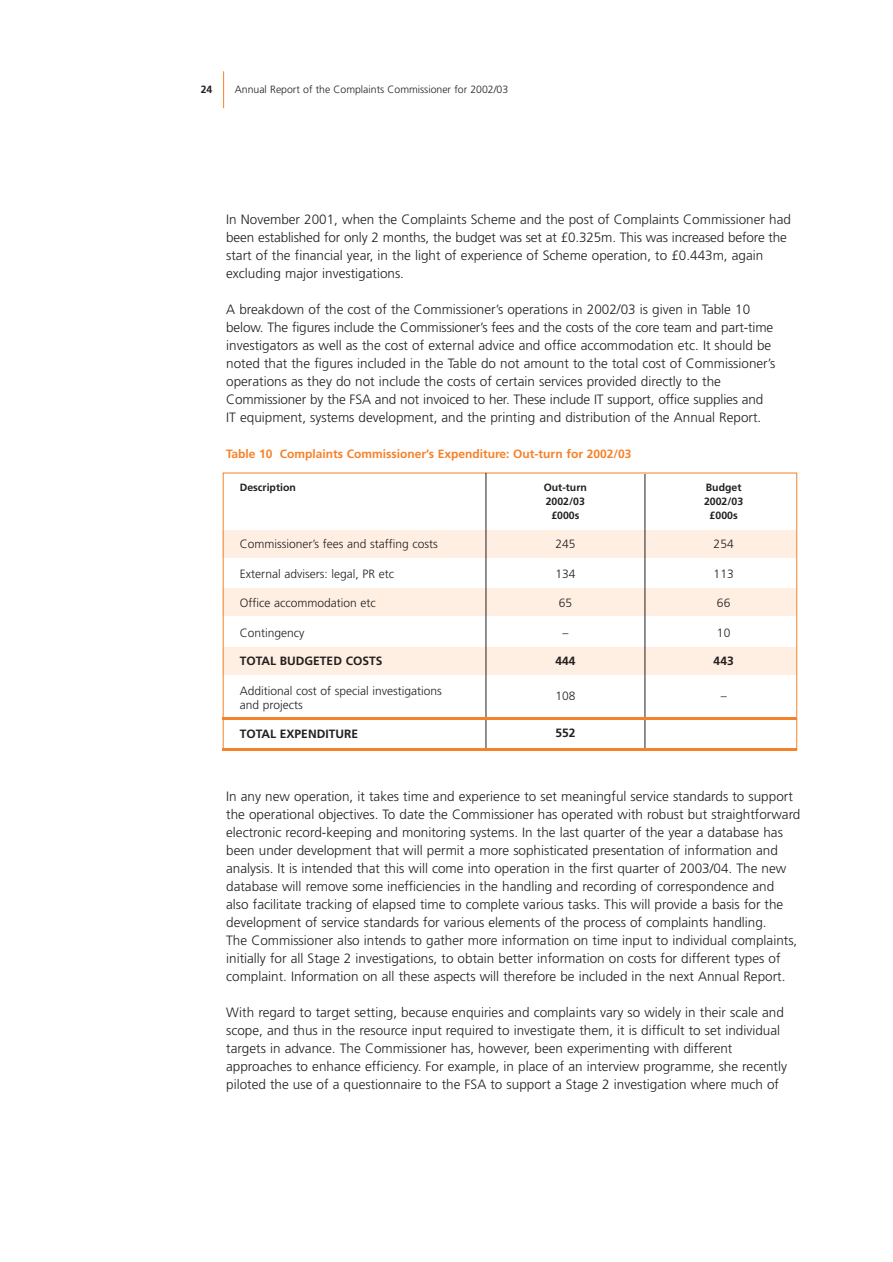
<style>
.page{position:relative;width:893px;height:1262px;background:#fff}
.page>*{position:absolute;margin:0;border:0;box-sizing:border-box;transform-origin:0 0}
.t1{font:300 13.5px/18px "Frutiger";color:#231f20}
.t2{font:300 12px/14.4px "Frutiger";color:#231f20}
.t3{font:700 12px "Frutiger";color:#f5822a}
.t4{font:700 12px "Frutiger";color:#231f20}
.t5{font:700 10.5px "Frutiger";color:#231f20}
.t6{font:300 10.5px "Frutiger";color:#231f20}
</style>
<div class="page">
<hr style="left:223px;top:71px;width:1px;height:37px;background:#f5822a">
<div style="left:223px;top:530px;width:574px;height:28px;background:#ffefe2"></div>
<div style="left:223px;top:588px;width:574px;height:27px;background:#ffefe2"></div>
<div style="left:223px;top:647px;width:574px;height:28px;background:#ffefe2"></div>
<hr style="left:485px;top:473px;width:1px;height:276px;background:#231f20">
<hr style="left:644px;top:474px;width:1px;height:275px;background:#231f20">
<hr style="left:223px;top:717px;width:574px;height:2px;background:#f5822a">
<hr style="left:223px;top:748px;width:574px;height:2px;background:#f5822a">
<p class="t5" style="left:201px;top:85px;width:13px">24</p>
<p class="t6" style="left:235px;top:85px;width:275px">Annual Report of the Complaints Commissioner for 2002/03</p>
<p class="t1" style="left:226px;top:212px;width:566px">In November 2001, when the Complaints Scheme and the post of Complaints Commissioner had been established for only 2 months, the budget was set at £0.325m. This was increased before the start of the financial year, in the light of experience of Scheme operation, to £0.443m, again excluding major investigations.</p>
<p class="t1" style="left:226px;top:302px;width:550px">A breakdown of the cost of the Commissioner’s operations in 2002/03 is given in Table 10 below. The figures include the Commissioner’s fees and the costs of the core team and part-time investigators as well as the cost of external advice and office accommodation etc. It should be noted that the figures included in the Table do not amount to the total cost of Commissioner’s operations as they do not include the costs of certain services provided directly to the Commissioner by the FSA and not invoiced to her. These include IT support, office supplies and IT equipment, systems development, and the printing and distribution of the Annual Report.</p>
<p class="t3" style="left:226px;top:449px;width:407px">Table 10 Complaints Commissioner’s Expenditure: Out-turn for 2002/03</p>
<p class="t5" style="left:240px;top:483px;width:57px">Description</p>
<p class="t2" style="left:240px;top:537px;width:199px">Commissioner’s fees and staffing costs</p>
<p class="t2" style="left:240px;top:567px;width:156px">External advisers: legal, PR etc</p>
<p class="t2" style="left:240px;top:596px;width:137px">Office accommodation etc</p>
<p class="t2" style="left:240px;top:626px;width:66px">Contingency</p>
<p class="t4" style="left:240px;top:656px;width:144px">TOTAL BUDGETED COSTS</p>
<p class="t2" style="left:240px;top:684px;width:203px">Additional cost of special investigations and projects</p>
<p class="t4" style="left:240px;top:728px;width:120px">TOTAL EXPENDITURE</p>
<p class="t5" style="left:543px;top:483px;width:45px">Out-turn</p>
<p class="t5" style="left:705px;top:483px;width:37px">Budget</p>
<p class="t5" style="left:545px;top:497px;width:41px">2002/03</p>
<p class="t5" style="left:704px;top:497px;width:41px">2002/03</p>
<p class="t5" style="left:551px;top:511px;width:30px">£000s</p>
<p class="t5" style="left:709px;top:511px;width:30px">£000s</p>
<p class="t2" style="left:555px;top:538px;width:22px">245</p>
<p class="t2" style="left:713px;top:538px;width:22px">254</p>
<p class="t2" style="left:555px;top:568px;width:22px">134</p>
<p class="t2" style="left:713px;top:568px;width:22px">113</p>
<p class="t2" style="left:558px;top:596px;width:15px">65</p>
<p class="t2" style="left:717px;top:596px;width:15px">66</p>
<p class="t2" style="left:562px;top:626px;width:7px">–</p>
<p class="t2" style="left:717px;top:626px;width:15px">10</p>
<p class="t4" style="left:555px;top:656px;width:22px">444</p>
<p class="t4" style="left:713px;top:656px;width:22px">443</p>
<p class="t2" style="left:555px;top:689px;width:22px">108</p>
<p class="t2" style="left:720px;top:689px;width:7px">–</p>
<p class="t4" style="left:555px;top:728px;width:22px">552</p>
<p class="t1" style="left:226px;top:788px;width:575px">In any new operation, it takes time and experience to set meaningful service standards to support the operational objectives. To date the Commissioner has operated with robust but straightforward electronic record-keeping and monitoring systems. In the last quarter of the year a database has been under development that will permit a more sophisticated presentation of information and analysis. It is intended that this will come into operation in the first quarter of 2003/04. The new database will remove some inefficiencies in the handling and recording of correspondence and<br>also facilitate tracking of elapsed time to complete various tasks. This will provide a basis for the development of service standards for various elements of the process of complaints handling.<br>The Commissioner also intends to gather more information on time input to individual complaints, initially for all Stage 2 investigations, to obtain better information on costs for different types of complaint. Information on all these aspects will therefore be included in the next Annual Report.</p>
<p class="t1" style="left:226px;top:1004px;width:562px">With regard to target setting, because enquiries and complaints vary so widely in their scale and scope, and thus in the resource input required to investigate them, it is difficult to set individual targets in advance. The Commissioner has, however, been experimenting with different approaches to enhance efficiency. For example, in place of an interview programme, she recently piloted the use of a questionnaire to the FSA to support a Stage 2 investigation where much of</p>
</div>
